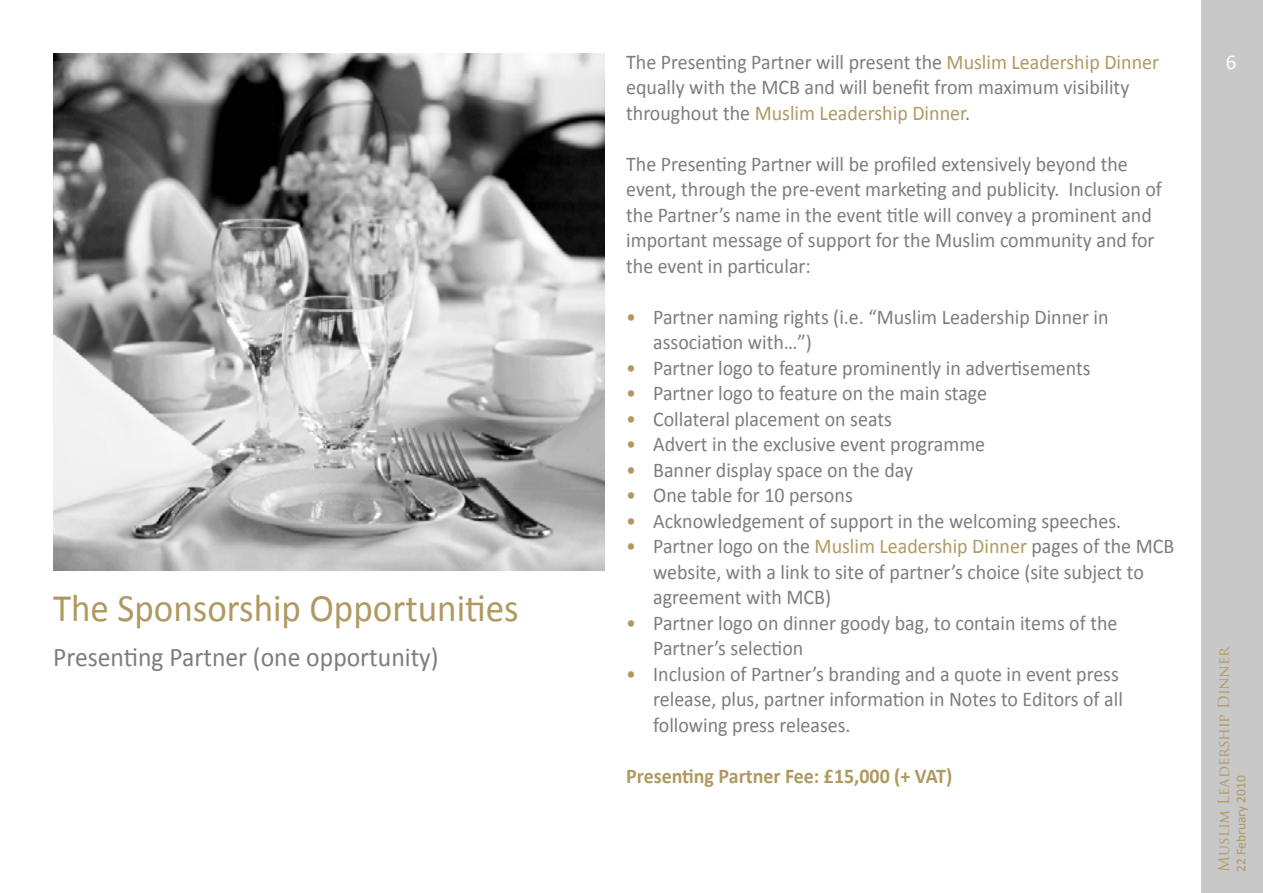
<style>
.page{position:relative;width:1263px;height:893px;background:#fff}
.page>*{position:absolute;margin:0;border:0;box-sizing:border-box;transform-origin:0 0}
.t1{font:39px "Calibri";color:#b09961;scale:.95 1}
.t2{font:27px "Calibri";color:#7d7d7d;scale:.95 1}
.t3{font:21px/25.5px "Calibri";color:#7d7d7d;scale:.95 1}
.t4{font:700 21px "Calibri";color:#b09961;scale:.95 1}
.t5{font:21px "Calibri";color:#fff}
.t6{font:15px "Trajan Pro";letter-spacing:-.01em;color:#b09961}
.t7{font:13.5px "Calibri";color:#b09961}
.s1{color:#b09961}
</style>
<div class="page">
<div style="left:1201px;top:0;width:62px;height:893px;background:#c8c8c8"></div>
<img style="left:53px;top:53px;width:552px;height:517px">
<h1 class="t1" style="left:53px;top:584px;width:492px">The Sponsorship Opportunities</h1>
<p class="t2" style="left:53px;top:640px;width:407px">Presenting Partner (one opportunity)</p>
<p class="t3" style="left:626px;top:48px;width:562px">The Presenting Partner will present the <span class="s1">Muslim Leadership Dinner </span>equally with the MCB and will benefit from maximum visibility throughout the <span class="s1">Muslim Leadership Dinner</span>.</p>
<p class="t3" style="left:626px;top:150px;width:565px">The Presenting Partner will be profiled extensively beyond the event, through the pre-event marketing and publicity. Inclusion of the Partner’s name in the event title will convey a prominent and important message of support for the Muslim community and for the event in particular:</p>
<p class="t3" style="left:653px;top:303px;width:481px;text-indent:-27px"><span class="s1">•</span> Partner naming rights (i.e. “Muslim Leadership Dinner in association with…”)</p>
<p class="t3" style="left:626px;top:354px;width:490px"><span class="s1">•</span> Partner logo to feature prominently in advertisements</p>
<p class="t3" style="left:626px;top:380px;width:381px"><span class="s1">•</span> Partner logo to feature on the main stage</p>
<p class="t3" style="left:626px;top:405px;width:281px"><span class="s1">•</span> Collateral placement on seats</p>
<p class="t3" style="left:626px;top:431px;width:379px"><span class="s1">•</span> Advert in the exclusive event programme</p>
<p class="t3" style="left:626px;top:456px;width:303px"><span class="s1">•</span> Banner display space on the day</p>
<p class="t3" style="left:626px;top:482px;width:240px"><span class="s1">•</span> One table for 10 persons</p>
<p class="t3" style="left:626px;top:507px;width:522px"><span class="s1">•</span> Acknowledgement of support in the welcoming speeches.</p>
<p class="t3" style="left:653px;top:533px;width:550px;text-indent:-27px"><span class="s1">•</span> Partner logo on the <span class="s1">Muslim Leadership Dinner</span> pages of the MCB website, with a link to site of partner’s choice (site subject to agreement with MCB)</p>
<p class="t3" style="left:653px;top:609px;width:490px;text-indent:-27px"><span class="s1">•</span> Partner logo on dinner goody bag, to contain items of the<br>Partner’s selection</p>
<p class="t3" style="left:653px;top:660px;width:496px;text-indent:-27px"><span class="s1">•</span> Inclusion of Partner’s branding and a quote in event press release, plus, partner information in Notes to Editors of all following press releases.</p>
<p class="t4" style="left:626px;top:763px;width:345px">Presenting Partner Fee: £15,000 (+ VAT)</p>
<p class="t5" style="left:1226px;top:49px;width:12px">6</p>
<p class="t6" style="left:1214px;top:872px;width:227px;rotate:-90deg">Muslim Leadership Dinner</p>
<p class="t7" style="left:1232px;top:872px;width:98px;rotate:-90deg">22 February 2010</p>
</div>
